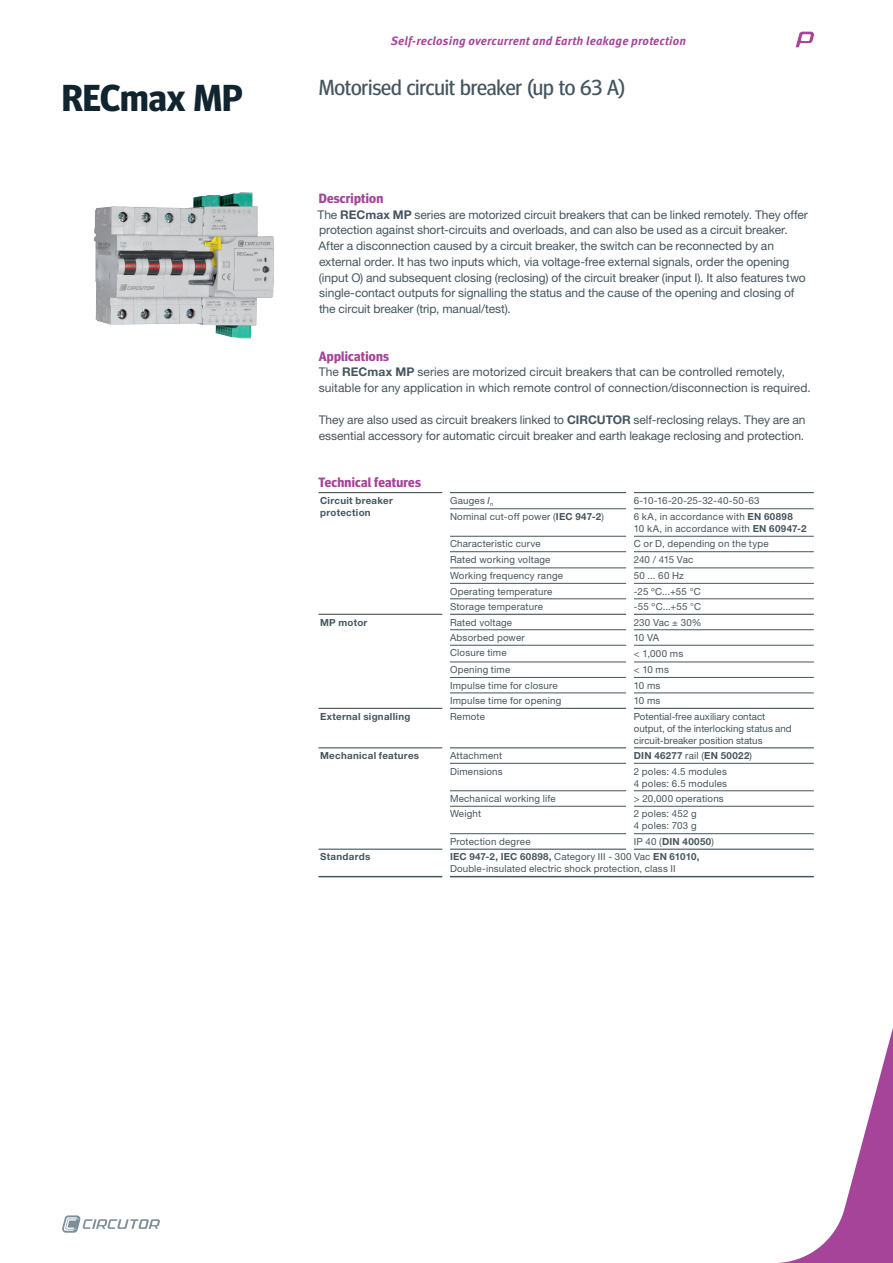
<style>
.page{position:relative;width:893px;height:1263px;background:#fff}
.page>*{position:absolute;margin:0;border:0;box-sizing:border-box;transform-origin:0 0}
.NombreEquipo_1{font:700 37.5px "Meta Head OT";color:#112530}
.Descripcion_1{font:21.75px "Meta Head OT";letter-spacing:-.005em;color:#45555f}
.Titulo_P{font:700 13.5px "Meta Head OT";letter-spacing:.015em;color:#a54499}
.TextoSeguido{font:12px/15.8px "Helvetica Neue LT Std";letter-spacing:-.005em;color:#45555f}
.t1{font:italic 700 12px "Meta Pro";letter-spacing:.01em;color:#a54499}
.TextoTablas{font:9.75px/12px "Helvetica Neue LT Std";letter-spacing:.02em;color:#45555f}
.TextoTablas-2{font:700 9.75px/12px "Helvetica Neue LT Std";letter-spacing:.03em;color:#45555f}
.TextoTablas-3{font:9.75px/12px "Helvetica Neue LT Std";color:#45555f}
.TextoTablas-4{font:9.75px "Helvetica Neue LT Std";letter-spacing:-.02em;color:#45555f}
.s1{font-weight:700}
.s2{font-style:italic}
.s3{font-weight:400}
</style>
<div class="page">
<svg style="left:778px;top:1028px;width:115px;height:235px"></svg>
<svg style="left:62px;top:1215px;width:98px;height:18px"></svg>
<svg style="left:796px;top:32px;width:18px;height:15px"></svg>
<img style="left:94px;top:192px;width:181px;height:147px">
<hr style="left:318px;top:492px;width:124px;height:1px;background:#45555f">
<hr style="left:450px;top:492px;width:176px;height:1px;background:#45555f">
<hr style="left:634px;top:492px;width:180px;height:1px;background:#45555f">
<hr style="left:450px;top:508px;width:176px;height:1px;background:#45555f">
<hr style="left:634px;top:508px;width:180px;height:1px;background:#45555f">
<hr style="left:450px;top:536px;width:176px;height:1px;background:#45555f">
<hr style="left:634px;top:536px;width:180px;height:1px;background:#45555f">
<hr style="left:450px;top:551px;width:176px;height:1px;background:#45555f">
<hr style="left:634px;top:551px;width:180px;height:1px;background:#45555f">
<hr style="left:450px;top:568px;width:176px;height:1px;background:#45555f">
<hr style="left:634px;top:568px;width:180px;height:1px;background:#45555f">
<hr style="left:450px;top:583px;width:176px;height:1px;background:#45555f">
<hr style="left:634px;top:583px;width:180px;height:1px;background:#45555f">
<hr style="left:450px;top:598px;width:176px;height:1px;background:#45555f">
<hr style="left:634px;top:598px;width:180px;height:1px;background:#45555f">
<hr style="left:318px;top:614px;width:124px;height:1px;background:#45555f">
<hr style="left:450px;top:614px;width:176px;height:1px;background:#45555f">
<hr style="left:634px;top:614px;width:180px;height:1px;background:#45555f">
<hr style="left:450px;top:629px;width:176px;height:1px;background:#45555f">
<hr style="left:634px;top:629px;width:180px;height:1px;background:#45555f">
<hr style="left:450px;top:645px;width:176px;height:1px;background:#45555f">
<hr style="left:634px;top:645px;width:180px;height:1px;background:#45555f">
<hr style="left:450px;top:662px;width:176px;height:1px;background:#45555f">
<hr style="left:634px;top:662px;width:180px;height:1px;background:#45555f">
<hr style="left:450px;top:677px;width:176px;height:1px;background:#45555f">
<hr style="left:634px;top:677px;width:180px;height:1px;background:#45555f">
<hr style="left:450px;top:693px;width:176px;height:1px;background:#45555f">
<hr style="left:634px;top:693px;width:180px;height:1px;background:#45555f">
<hr style="left:318px;top:708px;width:124px;height:1px;background:#45555f">
<hr style="left:450px;top:708px;width:176px;height:1px;background:#45555f">
<hr style="left:634px;top:708px;width:180px;height:1px;background:#45555f">
<hr style="left:318px;top:747px;width:124px;height:1px;background:#45555f">
<hr style="left:450px;top:747px;width:176px;height:1px;background:#45555f">
<hr style="left:634px;top:747px;width:180px;height:1px;background:#45555f">
<hr style="left:450px;top:763px;width:176px;height:1px;background:#45555f">
<hr style="left:634px;top:763px;width:180px;height:1px;background:#45555f">
<hr style="left:450px;top:790px;width:176px;height:1px;background:#45555f">
<hr style="left:634px;top:790px;width:180px;height:1px;background:#45555f">
<hr style="left:450px;top:806px;width:176px;height:1px;background:#45555f">
<hr style="left:634px;top:806px;width:180px;height:1px;background:#45555f">
<hr style="left:450px;top:833px;width:176px;height:1px;background:#45555f">
<hr style="left:634px;top:833px;width:180px;height:1px;background:#45555f">
<hr style="left:318px;top:849px;width:124px;height:1px;background:#45555f">
<hr style="left:450px;top:849px;width:176px;height:1px;background:#45555f">
<hr style="left:634px;top:849px;width:180px;height:1px;background:#45555f">
<hr style="left:318px;top:876px;width:124px;height:1px;background:#45555f">
<hr style="left:450px;top:876px;width:180px;height:1px;background:#45555f">
<hr style="left:630px;top:876px;width:184px;height:1px;background:#45555f">
<p class="NombreEquipo_1" style="left:62px;top:75px;width:182px">RECmax MP</p>
<p class="t1" style="left:391px;top:32px;width:297px">Self-reclosing overcurrent and Earth leakage protection</p>
<p class="Descripcion_1" style="left:319px;top:74px;width:308px">Motorised circuit breaker (up to 63 A)</p>
<p class="Titulo_P" style="left:319px;top:190px;width:66px">Description</p>
<p class="TextoSeguido" style="left:317px;top:206px;width:492px">The <span class="s1">RECmax MP</span> series are motorized circuit breakers that can be linked remotely. They offer protection against short-circuits and overloads, and can also be used as a circuit breaker.<br>After a disconnection caused by a circuit breaker, the switch can be reconnected by an external order. It has two inputs which, via voltage-free external signals, order the opening (input O) and subsequent closing (reclosing) of the circuit breaker (input I). It also features two single-contact outputs for signalling the status and the cause of the opening and closing of the circuit breaker (trip, manual/test).</p>
<p class="Titulo_P" style="left:319px;top:348px;width:72px">Applications</p>
<p class="TextoSeguido" style="left:319px;top:364px;width:493px">The <span class="s1">RECmax MP</span> series are motorized circuit breakers that can be controlled remotely, suitable for any application in which remote control of connection/disconnection is required.</p>
<p class="TextoSeguido" style="left:319px;top:411px;width:488px">They are also used as circuit breakers linked to <span class="s1">CIRCUTOR</span> self-reclosing relays. They are an essential accessory for automatic circuit breaker and earth leakage reclosing and protection.</p>
<p class="Titulo_P" style="left:318px;top:474px;width:104px">Technical features</p>
<p class="TextoTablas-2" style="left:320px;top:494px;width:74px">Circuit breaker protection</p>
<p class="TextoTablas" style="left:450px;top:494px;width:45px">Gauges <span class="s2">I</span><sub>n</sub></p>
<p class="TextoTablas" style="left:634px;top:494px;width:127px">6-10-16-20-25-32-40-50-63</p>
<p class="TextoTablas" style="left:450px;top:510px;width:155px">Nominal cut-off power (<span class="s1">IEC 947-2</span>)</p>
<p class="TextoTablas" style="left:634px;top:510px;width:161px">6 kA, in accordance with <span class="s1">EN 60898</span></p>
<p class="TextoTablas" style="left:634px;top:522px;width:174px">10 kA, in accordance with <span class="s1">EN 60947-2</span></p>
<p class="TextoTablas" style="left:450px;top:538px;width:92px">Characteristic curve</p>
<p class="TextoTablas" style="left:634px;top:538px;width:136px">C or D, depending on the type</p>
<p class="TextoTablas" style="left:450px;top:553px;width:102px">Rated working voltage</p>
<p class="TextoTablas-4" style="left:634px;top:554px;width:61px">240 / 415 Vac</p>
<p class="TextoTablas" style="left:450px;top:569px;width:115px">Working frequency range</p>
<p class="TextoTablas" style="left:634px;top:569px;width:52px">50 ... 60 Hz</p>
<p class="TextoTablas" style="left:450px;top:585px;width:104px">Operating temperature</p>
<p class="TextoTablas" style="left:634px;top:585px;width:68px">-25 ºC...+55 °C</p>
<p class="TextoTablas" style="left:450px;top:600px;width:95px">Storage temperature</p>
<p class="TextoTablas" style="left:634px;top:600px;width:69px">-55 ºC...+55 °C</p>
<p class="TextoTablas-2" style="left:320px;top:616px;width:49px">MP motor</p>
<p class="TextoTablas" style="left:450px;top:616px;width:64px">Rated voltage</p>
<p class="TextoTablas" style="left:634px;top:616px;width:69px">230 Vac ± 30%</p>
<p class="TextoTablas" style="left:450px;top:631px;width:76px">Absorbed power</p>
<p class="TextoTablas" style="left:634px;top:631px;width:27px">10 VA</p>
<p class="TextoTablas" style="left:450px;top:647px;width:58px">Closure time</p>
<p class="TextoTablas" style="left:634px;top:647px;width:51px">&lt; 1,000 ms</p>
<p class="TextoTablas" style="left:450px;top:663px;width:62px">Opening time</p>
<p class="TextoTablas" style="left:634px;top:663px;width:37px">&lt; 10 ms</p>
<p class="TextoTablas" style="left:450px;top:679px;width:109px">Impulse time for closure</p>
<p class="TextoTablas" style="left:634px;top:679px;width:28px">10 ms</p>
<p class="TextoTablas" style="left:450px;top:694px;width:113px">Impulse time for opening</p>
<p class="TextoTablas" style="left:634px;top:694px;width:28px">10 ms</p>
<p class="TextoTablas-2" style="left:320px;top:710px;width:92px">External signalling</p>
<p class="TextoTablas" style="left:450px;top:710px;width:36px">Remote</p>
<p class="TextoTablas-3" style="left:634px;top:710px;width:159px">Potential-free auxiliary contact output, of the interlocking status and circuit-breaker position status</p>
<p class="TextoTablas-2" style="left:320px;top:749px;width:100px">Mechanical features</p>
<p class="TextoTablas" style="left:450px;top:749px;width:54px">Attachment</p>
<p class="TextoTablas-2" style="left:634px;top:749px;width:120px">DIN 46277 <span class="s3">rail (</span>EN 50022<span class="s3">)</span></p>
<p class="TextoTablas" style="left:450px;top:765px;width:54px">Dimensions</p>
<p class="TextoTablas" style="left:634px;top:765px;width:95px">2 poles: 4.5 modules</p>
<p class="TextoTablas" style="left:634px;top:777px;width:95px">4 poles: 6.5 modules</p>
<p class="TextoTablas" style="left:450px;top:792px;width:107px">Mechanical working life</p>
<p class="TextoTablas" style="left:634px;top:792px;width:92px">&gt; 20,000 operations</p>
<p class="TextoTablas" style="left:450px;top:808px;width:33px">Weight</p>
<p class="TextoTablas" style="left:634px;top:808px;width:64px">2 poles: 452 g</p>
<p class="TextoTablas" style="left:634px;top:820px;width:64px">4 poles: 703 g</p>
<p class="TextoTablas" style="left:450px;top:835px;width:82px">Protection degree</p>
<p class="TextoTablas-2" style="left:634px;top:835px;width:82px"><span class="s3">IP 40 (</span>DIN 40050<span class="s3">)</span></p>
<p class="TextoTablas-2" style="left:320px;top:851px;width:52px">Standards</p>
<p class="TextoTablas" style="left:450px;top:851px;width:251px"><span class="s1">IEC 947-2, IEC 60898,</span> Category III - 300 Vac <span class="s1">EN 61010,<br></span>Double-insulated electric shock protection, class II</p>
</div>
